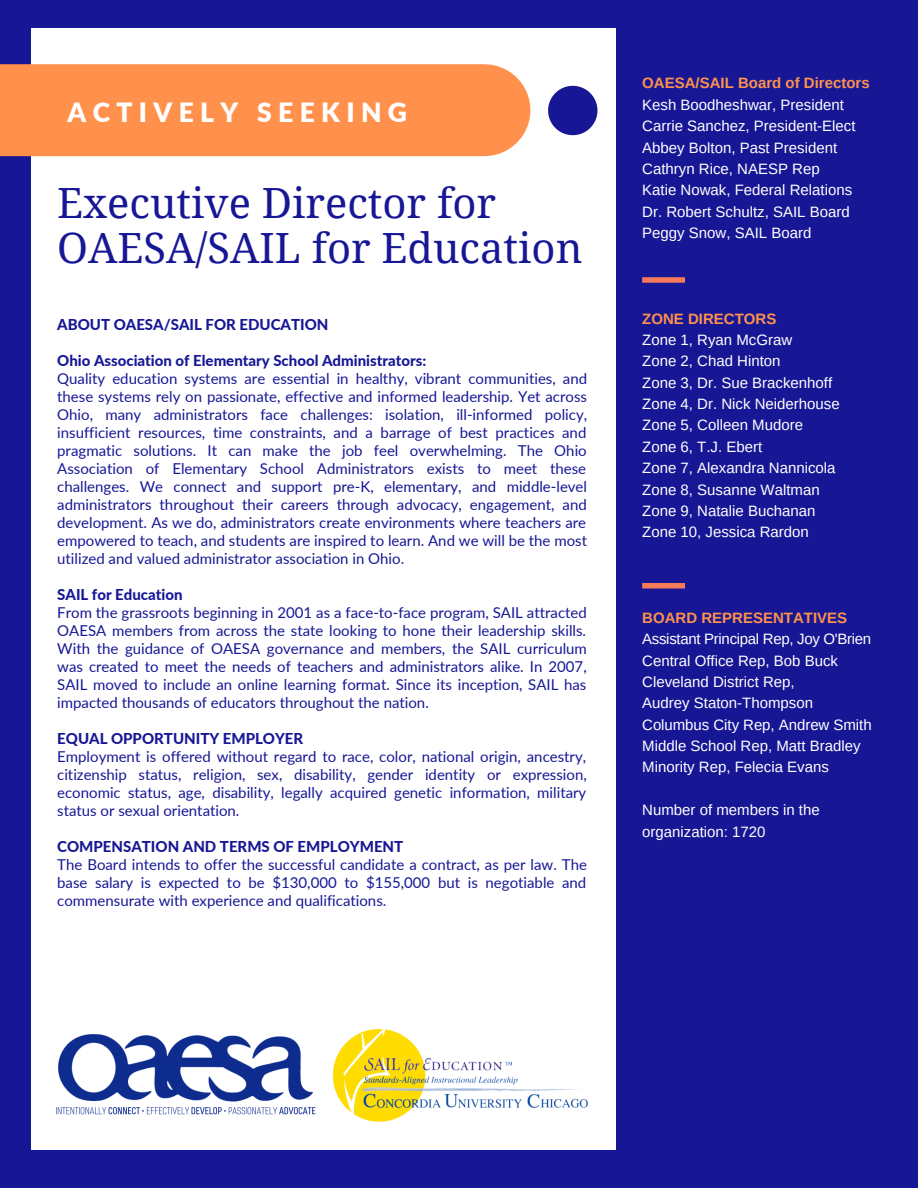
<style>
.page{position:relative;width:918px;height:1188px;background:#171796}
.page>*{position:absolute;margin:0;border:0;box-sizing:border-box;transform-origin:0 0}
.t1{font:41.7px/45px "Noto Serif";color:#171796}
.t2{font:900 26.55px "Lato";letter-spacing:.24em;color:#fff}
.t3{font:15px/18px "Lato";color:#171796;text-align:justify}
.t4{font:15px/21.3px "Arimo";color:#fff}
.t5{font:800 15px "Lato";color:#171796}
.t6{font:700 15px "Arimo";color:#ff914d}
.t7{font:15px "Arimo";letter-spacing:-.02em;color:#fff}
</style>
<div class="page">
<div style="left:31px;top:28px;width:585px;height:1122px;background:#fff"></div>
<div style="left:0;top:64px;width:484px;height:92px;background:#ff914d"></div>
<svg style="left:548px;top:86px;width:49px;height:49px"></svg>
<div style="left:642px;top:583px;width:43px;height:6px;background:#f77b5b"></div>
<div style="left:642px;top:277px;width:43px;height:6px;background:#f77b5b"></div>
<img style="left:56px;top:1028px;width:532px;height:94px">
<p class="t2" style="left:67px;top:95px;width:341px">ACTIVELY SEEKING</p>
<p class="t1" style="left:57px;top:179px;width:527px">Executive Director for<br>OAESA/SAIL for Education</p>
<p class="t5" style="left:57px;top:315px;width:273px">ABOUT OAESA/SAIL FOR EDUCATION</p>
<p class="t5" style="left:57px;top:351px;width:371px">Ohio Association of Elementary School Administrators:</p>
<p class="t3" style="left:57px;top:369px;width:531px">Quality education systems are essential in healthy, vibrant communities, and these systems rely on passionate, effective and informed leadership. Yet across Ohio, many administrators face challenges: isolation, ill-informed policy, insufficient resources, time constraints, and a barrage of best practices and pragmatic solutions. It can make the job feel overwhelming. The Ohio Association of Elementary School Administrators exists to meet these challenges. We connect and support pre-K, elementary, and middle-level administrators throughout their careers through advocacy, engagement, and development. As we do, administrators create environments where teachers are empowered to teach, and students are inspired to learn. And we will be the most utilized and valued administrator association in Ohio.</p>
<p class="t5" style="left:57px;top:585px;width:127px">SAIL for Education</p>
<p class="t3" style="left:57px;top:603px;width:531px">From the grassroots beginning in 2001 as a face-to-face program, SAIL attracted OAESA members from across the state looking to hone their leadership skills.<br>With the guidance of OAESA governance and members, the SAIL curriculum was created to meet the needs of teachers and administrators alike. In 2007, SAIL moved to include an online learning format. Since its inception, SAIL has impacted thousands of educators throughout the nation.</p>
<p class="t5" style="left:57px;top:729px;width:248px">EQUAL OPPORTUNITY EMPLOYER</p>
<p class="t3" style="left:57px;top:747px;width:531px">Employment is offered without regard to race, color, national origin, ancestry, citizenship status, religion, sex, disability, gender identity or expression, economic status, age, disability, legally acquired genetic information, military status or sexual orientation.</p>
<p class="t5" style="left:57px;top:837px;width:348px">COMPENSATION AND TERMS OF EMPLOYMENT</p>
<p class="t3" style="left:57px;top:855px;width:531px">The Board intends to offer the successful candidate a contract, as per law. The base salary is expected to be $130,000 to $155,000 but is negotiable and commensurate with experience and qualifications.</p>
<p class="t6" style="left:642px;top:75px;width:229px">OAESA/SAIL Board of Directors</p>
<p class="t4" style="left:642px;top:94px;width:203px">Kesh Boodheshwar, President</p>
<p class="t4" style="left:642px;top:115px;width:215px">Carrie Sanchez, President-Elect</p>
<p class="t4" style="left:642px;top:137px;width:197px">Abbey Bolton, Past President</p>
<p class="t4" style="left:642px;top:158px;width:179px">Cathryn Rice, NAESP Rep</p>
<p class="t4" style="left:642px;top:179px;width:212px">Katie Nowak, Federal Relations</p>
<p class="t4" style="left:642px;top:201px;width:209px">Dr. Robert Schultz, SAIL Board</p>
<p class="t4" style="left:642px;top:222px;width:171px">Peggy Snow, SAIL Board</p>
<p class="t6" style="left:642px;top:310px;width:136px">ZONE DIRECTORS</p>
<p class="t4" style="left:642px;top:329px;width:151px">Zone 1, Ryan McGraw</p>
<p class="t4" style="left:642px;top:350px;width:140px">Zone 2, Chad Hinton</p>
<p class="t4" style="left:642px;top:372px;width:192px">Zone 3, Dr. Sue Brackenhoff</p>
<p class="t4" style="left:642px;top:393px;width:199px">Zone 4, Dr. Nick Neiderhouse</p>
<p class="t4" style="left:642px;top:415px;width:162px">Zone 5, Colleen Mudore</p>
<p class="t4" style="left:642px;top:436px;width:121px">Zone 6, T.J. Ebert</p>
<p class="t4" style="left:642px;top:457px;width:195px">Zone 7, Alexandra Nannicola</p>
<p class="t4" style="left:642px;top:479px;width:179px">Zone 8, Susanne Waltman</p>
<p class="t4" style="left:642px;top:500px;width:175px">Zone 9, Natalie Buchanan</p>
<p class="t4" style="left:642px;top:521px;width:168px">Zone 10, Jessica Rardon</p>
<p class="t6" style="left:642px;top:609px;width:206px">BOARD REPRESENTATIVES</p>
<p class="t7" style="left:642px;top:631px;width:231px">Assistant Principal Rep, Joy O'Brien</p>
<p class="t4" style="left:642px;top:650px;width:197px">Central Office Rep, Bob Buck</p>
<p class="t4" style="left:642px;top:671px;width:154px">Cleveland District Rep,</p>
<p class="t4" style="left:642px;top:692px;width:172px">Audrey Staton-Thompson</p>
<p class="t4" style="left:642px;top:714px;width:231px">Columbus City Rep, Andrew Smith</p>
<p class="t4" style="left:642px;top:735px;width:220px">Middle School Rep, Matt Bradley</p>
<p class="t4" style="left:642px;top:757px;width:188px">Minority Rep, Felecia Evans</p>
<p class="t4" style="left:642px;top:799px;width:179px">Number of members in the organization: 1720</p>
</div>
